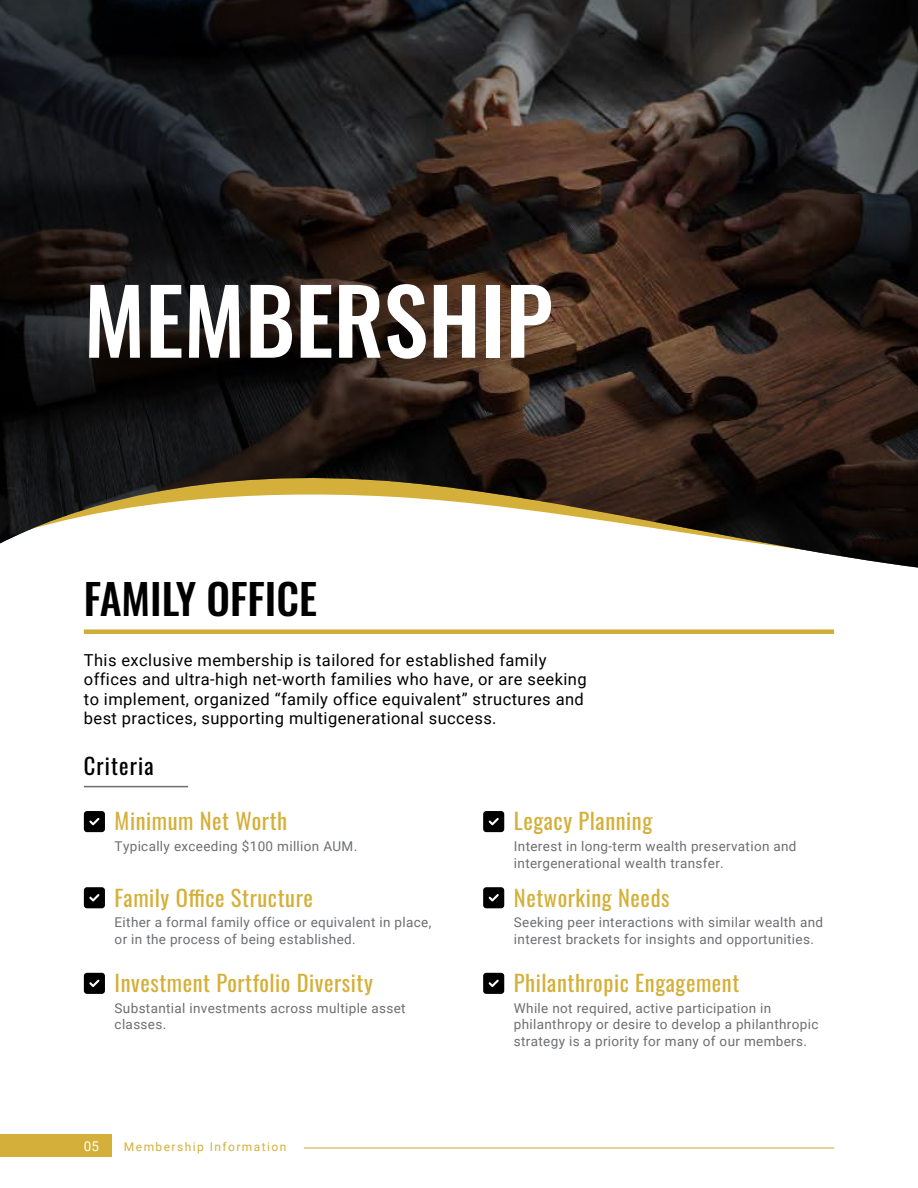
<style>
.page{position:relative;width:918px;height:1188px;background:#fff}
.page>*{position:absolute;margin:0;border:0;box-sizing:border-box;transform-origin:0 0}
.t1{font:500 89.85px "Oswald";color:#fff}
.t2{font:500 42px "Oswald";color:#000}
.t3{font:22.5px "Oswald";letter-spacing:.025em;color:#d4b03a}
.t4{font:22.5px "Oswald";letter-spacing:.05em;color:#000}
.t5{font:16.5px/19.5px "Roboto";letter-spacing:.025em;color:#000}
.t6{font:13.5px/16.5px "Roboto";letter-spacing:.025em;color:#6d6e71}
.t7{font:13.5px "Roboto";color:#fff}
.t8{font:12px "Roboto";letter-spacing:.12em;color:#d4b03a}
</style>
<div class="page">
<svg style="left:0;top:0;width:918px;height:568px;background:#3b332f"></svg>
<div style="left:84px;top:629px;width:750px;height:5px;background:#d1ad38"></div>
<hr style="left:84px;top:786px;width:104px;height:1px;background:#6d6e71">
<svg style="left:84px;top:811px;width:21px;height:21px"></svg>
<svg style="left:483px;top:811px;width:21px;height:21px"></svg>
<svg style="left:483px;top:887px;width:21px;height:21px"></svg>
<svg style="left:84px;top:887px;width:21px;height:21px"></svg>
<svg style="left:84px;top:973px;width:21px;height:21px"></svg>
<svg style="left:483px;top:973px;width:21px;height:21px"></svg>
<div style="left:0;top:1135px;width:112px;height:22px;background:#d4b03a"></div>
<hr style="left:304px;top:1147px;width:530px;height:2px;background:#d4b03a">
<h1 class="t1" style="left:84px;top:274px;width:471px">MEMBERSHIP</h1>
<h2 class="t2" style="left:84px;top:577px;width:235px">FAMILY OFFICE</h2>
<p class="t5" style="left:84px;top:650px;width:504px">This exclusive membership is tailored for established family offices and ultra-high net-worth families who have, or are seeking to implement, organized “family office equivalent” structures and best practices, supporting multigenerational success.</p>
<h3 class="t4" style="left:84px;top:746px;width:71px">Criteria</h3>
<h3 class="t3" style="left:115px;top:801px;width:174px">Minimum Net Worth</h3>
<h3 class="t3" style="left:514px;top:801px;width:140px">Legacy Planning</h3>
<p class="t6" style="left:115px;top:838px;width:244px">Typically exceeding $100 million AUM.</p>
<p class="t6" style="left:514px;top:838px;width:284px">Interest in long-term wealth preservation and intergenerational wealth transfer.</p>
<h3 class="t3" style="left:115px;top:877px;width:200px">Family Office Structure</h3>
<h3 class="t3" style="left:514px;top:877px;width:157px">Networking Needs</h3>
<p class="t6" style="left:115px;top:914px;width:318px">Either a formal family office or equivalent in place, or in the process of being established.</p>
<p class="t6" style="left:514px;top:914px;width:311px">Seeking peer interactions with similar wealth and interest brackets for insights and opportunities.</p>
<h3 class="t3" style="left:115px;top:963px;width:260px">Investment Portfolio Diversity</h3>
<h3 class="t3" style="left:514px;top:963px;width:227px">Philanthropic Engagement</h3>
<p class="t6" style="left:115px;top:999px;width:293px">Substantial investments across multiple asset classes.</p>
<p class="t6" style="left:514px;top:999px;width:306px">While not required, active participation in philanthropy or desire to develop a philanthropic strategy is a priority for many of our members.</p>
<p class="t7" style="left:84px;top:1137px;width:17px">05</p>
<p class="t8" style="left:124px;top:1138px;width:164px">Membership Information</p>
</div>
